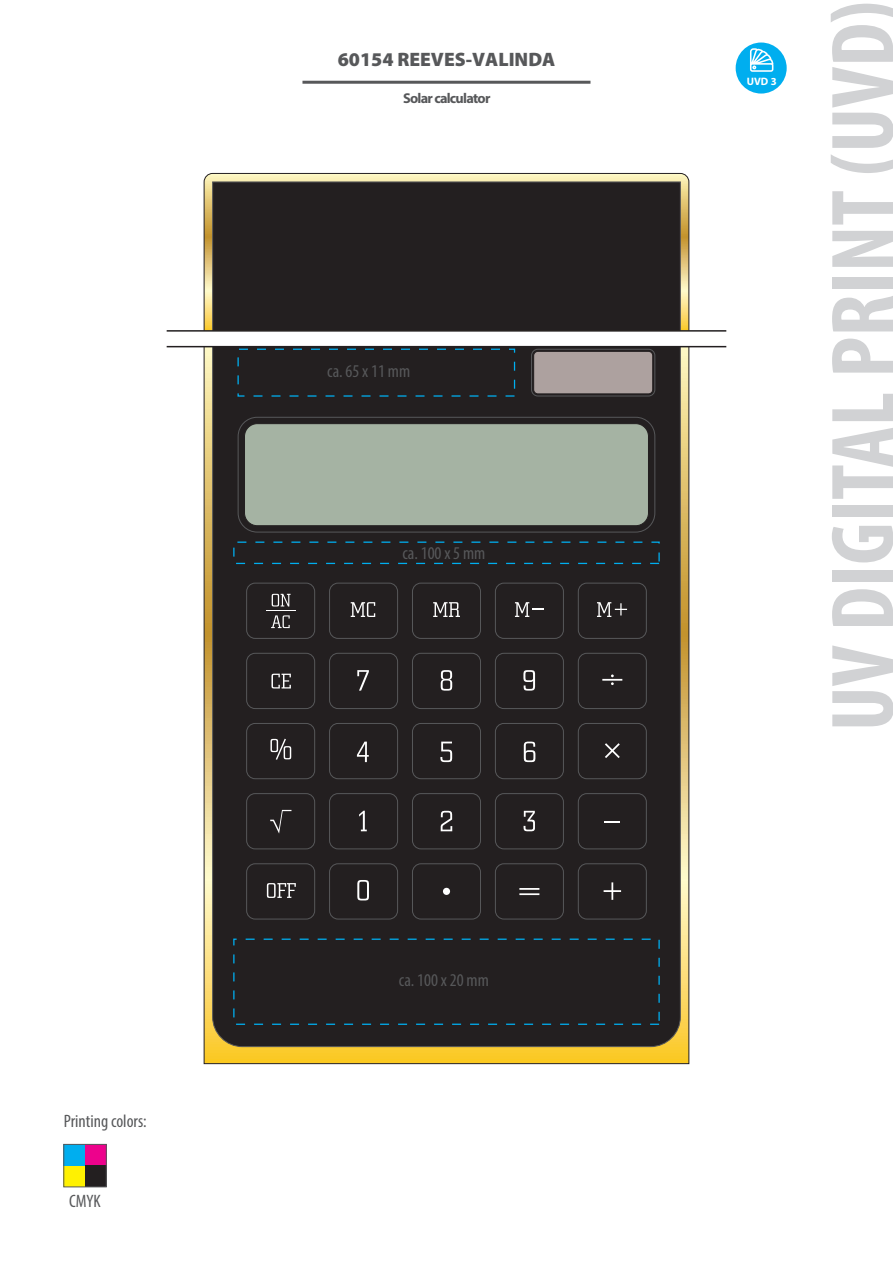
<style>
.page{position:relative;width:893px;height:1263px;background:#fff}
.page>*{position:absolute;margin:0;border:0;box-sizing:border-box;transform-origin:0 0}
.t1{font:700 condensed 90px "Myriad Pro";color:#d1d2d4}
.t2{font:900 19.5px "Myriad Pro";color:#57585a}
.t3{font:condensed 18px "Myriad Pro";color:#57585a}
.t4{font:700 14.25px "Myriad Pro";letter-spacing:-.055em;color:#57585a}
.t5{font:700 10.8px "Myriad Pro";color:#fff}
</style>
<div class="page">
<svg style="left:206px;top:348px;width:481px;height:714px;background:#efca54"></svg>
<svg style="left:203px;top:173px;width:487px;height:157px;background:#d6c993"></svg>
<div style="left:212px;top:347px;width:469px;height:700px;background:#231f20"></div>
<div style="left:246px;top:583px;width:69px;height:56px;border:1px solid #57585a;border-radius:9px"></div>
<div style="left:329px;top:583px;width:69px;height:56px;border:1px solid #57585a;border-radius:9px"></div>
<div style="left:412px;top:583px;width:69px;height:56px;border:1px solid #57585a;border-radius:9px"></div>
<div style="left:495px;top:583px;width:69px;height:56px;border:1px solid #57585a;border-radius:9px"></div>
<div style="left:578px;top:583px;width:69px;height:56px;border:1px solid #57585a;border-radius:9px"></div>
<div style="left:246px;top:863px;width:69px;height:56px;border:1px solid #57585a;border-radius:9px"></div>
<div style="left:329px;top:863px;width:69px;height:56px;border:1px solid #57585a;border-radius:9px"></div>
<div style="left:412px;top:863px;width:69px;height:56px;border:1px solid #57585a;border-radius:9px"></div>
<div style="left:495px;top:863px;width:69px;height:56px;border:1px solid #57585a;border-radius:9px"></div>
<div style="left:578px;top:863px;width:69px;height:56px;border:1px solid #57585a;border-radius:9px"></div>
<div style="left:246px;top:793px;width:69px;height:56px;border:1px solid #57585a;border-radius:9px"></div>
<div style="left:329px;top:793px;width:69px;height:56px;border:1px solid #57585a;border-radius:9px"></div>
<div style="left:412px;top:793px;width:69px;height:56px;border:1px solid #57585a;border-radius:9px"></div>
<div style="left:495px;top:793px;width:69px;height:56px;border:1px solid #57585a;border-radius:9px"></div>
<div style="left:578px;top:793px;width:69px;height:56px;border:1px solid #57585a;border-radius:9px"></div>
<div style="left:246px;top:723px;width:69px;height:56px;border:1px solid #57585a;border-radius:9px"></div>
<div style="left:329px;top:723px;width:69px;height:56px;border:1px solid #57585a;border-radius:9px"></div>
<div style="left:412px;top:723px;width:69px;height:56px;border:1px solid #57585a;border-radius:9px"></div>
<div style="left:495px;top:723px;width:69px;height:56px;border:1px solid #57585a;border-radius:9px"></div>
<div style="left:578px;top:723px;width:69px;height:56px;border:1px solid #57585a;border-radius:9px"></div>
<div style="left:246px;top:653px;width:69px;height:56px;border:1px solid #57585a;border-radius:9px"></div>
<div style="left:329px;top:653px;width:69px;height:56px;border:1px solid #57585a;border-radius:9px"></div>
<div style="left:412px;top:653px;width:69px;height:56px;border:1px solid #57585a;border-radius:9px"></div>
<div style="left:495px;top:653px;width:69px;height:56px;border:1px solid #57585a;border-radius:9px"></div>
<div style="left:578px;top:653px;width:69px;height:56px;border:1px solid #57585a;border-radius:9px"></div>
<div style="left:238px;top:417px;width:417px;height:115px;border:1px solid #57585a;border-radius:19px"></div>
<div style="left:244px;top:424px;width:404px;height:102px;background:#a5b3a3;border-radius:13px"></div>
<div style="left:244px;top:423px;width:405px;height:103px;border:1px solid #231f20;border-radius:13px"></div>
<div style="left:531px;top:349px;width:124px;height:47px;border:1px solid #57585a;border-radius:6px"></div>
<div style="left:534px;top:351px;width:119px;height:43px;background:#ada19f;border-radius:4px"></div>
<div style="left:533px;top:351px;width:120px;height:43px;border:1px solid #231f20;border-radius:4px"></div>
<div style="left:212px;top:182px;width:469px;height:149px;background:#231f20;border:1px solid #57585a"></div>
<hr style="left:167px;top:330px;width:559px;height:2px;background:#231f20">
<hr style="left:167px;top:346px;width:559px;height:1px;background:#231f20">
<svg style="left:351px;top:602px;width:24px;height:15px"></svg>
<svg style="left:433px;top:602px;width:27px;height:15px"></svg>
<svg style="left:515px;top:602px;width:29px;height:15px"></svg>
<svg style="left:597px;top:602px;width:30px;height:15px"></svg>
<svg style="left:272px;top:594px;width:19px;height:12px"></svg>
<svg style="left:271px;top:615px;width:19px;height:13px"></svg>
<hr style="left:266px;top:610px;width:30px;height:1px;background:#fff">
<svg style="left:357px;top:670px;width:12px;height:21px"></svg>
<svg style="left:441px;top:670px;width:11px;height:21px"></svg>
<svg style="left:523px;top:670px;width:12px;height:21px"></svg>
<svg style="left:611px;top:674px;width:3px;height:11px"></svg>
<hr style="left:602px;top:679px;width:20px;height:2px;background:#fff">
<svg style="left:605px;top:743px;width:15px;height:15px"></svg>
<svg style="left:359px;top:811px;width:8px;height:20px"></svg>
<svg style="left:441px;top:811px;width:11px;height:20px"></svg>
<svg style="left:524px;top:811px;width:11px;height:20px"></svg>
<svg style="left:357px;top:742px;width:12px;height:20px"></svg>
<svg style="left:440px;top:742px;width:12px;height:20px"></svg>
<svg style="left:524px;top:742px;width:11px;height:20px"></svg>
<svg style="left:604px;top:821px;width:16px;height:1px"></svg>
<svg style="left:357px;top:880px;width:12px;height:20px"></svg>
<svg style="left:271px;top:674px;width:20px;height:14px"></svg>
<svg style="left:270px;top:739px;width:21px;height:21px"></svg>
<svg style="left:267px;top:883px;width:29px;height:15px"></svg>
<div style="left:443px;top:888px;width:7px;height:7px;background:#fff;border-radius:50%"></div>
<hr style="left:519px;top:893px;width:20px;height:2px;background:#fff">
<hr style="left:519px;top:888px;width:20px;height:2px;background:#fff">
<svg style="left:604px;top:882px;width:17px;height:18px"></svg>
<svg style="left:270px;top:810px;width:21px;height:24px"></svg>
<hr style="left:302px;top:81px;width:288px;height:3px;background:#57585a">
<div style="left:233px;top:938px;width:427px;height:87px;border:1px dashed #00aeef"></div>
<div style="left:233px;top:541px;width:427px;height:23px;border:1px dashed #00aeef"></div>
<div style="left:736px;top:43px;width:51px;height:51px;background:#00aeef;border-radius:50%"></div>
<svg style="left:750px;top:48px;width:23px;height:24px"></svg>
<div style="left:85px;top:1144px;width:21px;height:22px;background:#ed028c"></div>
<div style="left:85px;top:1166px;width:21px;height:21px;background:#231f20"></div>
<div style="left:64px;top:1166px;width:21px;height:21px;background:#fff101"></div>
<div style="left:64px;top:1144px;width:21px;height:22px;background:#00aeef"></div>
<div style="left:63px;top:1144px;width:44px;height:43px;border:1px solid #57585a"></div>
<p class="t3" style="left:64px;top:1110px;width:84px">Printing colors:</p>
<p class="t3" style="left:69px;top:1190px;width:33px">CMYK</p>
<p class="t2" style="left:338px;top:47px;width:219px">60154 REEVES-VALINDA</p>
<p class="t4" style="left:403px;top:89px;width:89px">Solar calculator</p>
<p class="t3" style="left:327px;top:360px;width:84px">ca. 65 x 11 mm</p>
<p class="t3" style="left:402px;top:542px;width:84px">ca. 100 x 5 mm</p>
<p class="t3" style="left:399px;top:969px;width:91px">ca. 100 x 20 mm</p>
<p class="t5" style="left:747px;top:75px;width:31px">UVD 3</p>
<h1 class="t1" style="left:807px;top:731px;width:732px;rotate:-90deg">UV DIGITAL PRINT (UVD)</h1>
</div>
